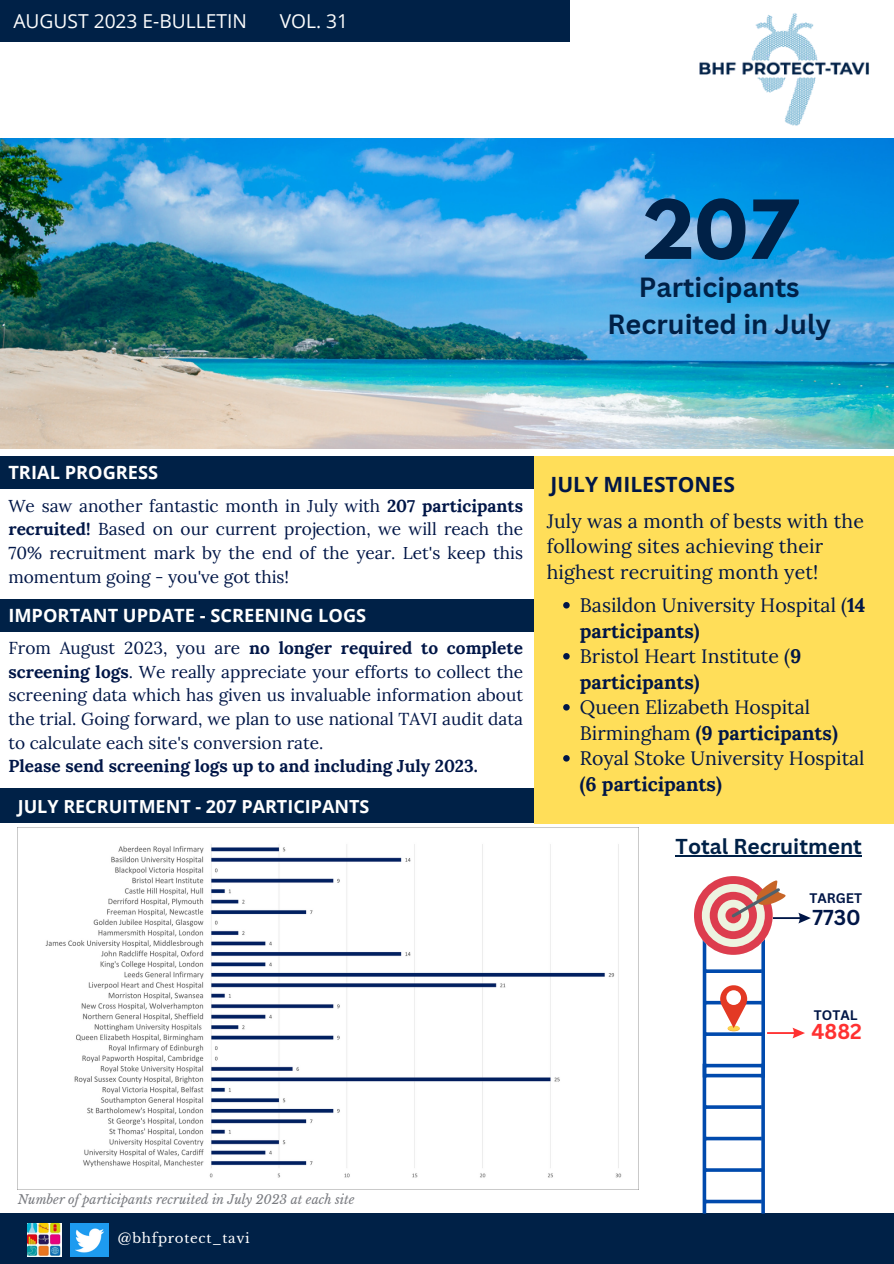
<style>
.page{position:relative;width:894px;height:1264px;background:#fff}
.page>*{position:absolute;margin:0;border:0;box-sizing:border-box;transform-origin:0 0}
.t1{font:700 72px "League Spartan";color:#002147}
.t2{font:700 27px/37.2px "Canva Sans";color:#002147;text-align:center}
.t3{font:700 21px "Canva Sans";color:#002147}
.t4{font:700 21px "Open Sans";color:#001647}
.t5{font:700 21px "Canva Sans";color:#001647}
.t6{font:700 21px "Canva Sans";color:#ff3131}
.t7{font:19.5px/25.5px "Lora";color:#001647}
.t8{font:19.2px "Open Sans";color:#fdfdfd}
.t9{font:700 18.3px "Open Sans";color:#fff}
.t10{font:700 18px "Open Sans";color:#fff}
.t11{font:17.25px/23.7px "Lora";color:#001647;text-align:justify}
.t12{font:700 17.25px "Lora";color:#001647}
.t13{font:13.5px "Libre Baskerville";letter-spacing:.05em;color:#fff}
.t14{font:700 13.5px "Canva Sans";color:#001647}
.t15{font:italic 12.6px "Libre Baskerville";color:#797b80}
.s1{font-weight:700}
</style>
<div class="page">
<div style="left:0;top:0;width:570px;height:42px;background:#002147"></div>
<div style="left:0;top:1213px;width:893px;height:50px;background:#002147"></div>
<img style="left:71px;top:1223px;width:37px;height:33px">
<img style="left:27px;top:1223px;width:34px;height:33px">
<img style="left:699px;top:13px;width:170px;height:113px">
<div style="left:534px;top:456px;width:359px;height:367px;background:#ffde59"></div>
<div style="left:0;top:788px;width:534px;height:35px;background:#002147"></div>
<div style="left:0;top:456px;width:534px;height:33px;background:#002147"></div>
<img style="left:18px;top:827px;width:620px;height:351px">
<img style="left:0;top:139px;width:893px;height:309px">
<div style="left:0;top:598px;width:534px;height:33px;background:#002147"></div>
<svg style="left:694px;top:876px;width:116px;height:337px"></svg>
<div style="left:726px;top:990px;width:14px;height:14px;background:#fff;border-radius:50%"></div>
<svg style="left:563px;top:602px;width:6px;height:6px"></svg>
<svg style="left:563px;top:653px;width:6px;height:6px"></svg>
<svg style="left:563px;top:704px;width:6px;height:6px"></svg>
<svg style="left:563px;top:755px;width:6px;height:6px"></svg>
<hr style="left:675px;top:855px;width:186px;height:1px;background:#002147">
<p class="t8" style="left:13px;top:8px;width:235px">AUGUST 2023 E-BULLETIN</p>
<p class="t8" style="left:280px;top:8px;width:70px">VOL. 31</p>
<p class="t1" style="left:640px;top:194px;width:158px">207</p>
<p class="t2" style="left:607px;top:268px;width:225px">Participants<br>Recruited in July</p>
<p class="t9" style="left:8px;top:459px;width:151px">TRIAL PROGRESS</p>
<p class="t11" style="left:8px;top:493px;width:516px">We saw another fantastic month in July with <span class="s1">207 participants recruited!</span> Based on our current projection, we will reach the 70% recruitment mark by the end of the year. Let's keep this momentum going - you've got this!</p>
<h2 class="t9" style="left:8px;top:602px;width:359px">IMPORTANT UPDATE - SCREENING LOGS</h2>
<h5 class="t11" style="left:8px;top:636px;width:516px">From August 2023, you are <span class="s1">no longer required to complete screening logs</span>. We really appreciate your efforts to collect the screening data which has given us invaluable information about the trial. Going forward, we plan to use national TAVI audit data to calculate each site's conversion rate.</h5>
<p class="t12" style="left:8px;top:754px;width:471px">Please send screening logs up to and including July 2023.</p>
<p class="t10" style="left:18px;top:793px;width:353px">JULY RECRUITMENT - 207 PARTICIPANTS</p>
<p class="t4" style="left:550px;top:469px;width:186px">JULY MILESTONES</p>
<p class="t7" style="left:546px;top:508px;width:319px">July was a month of bests with the following sites achieving their highest recruiting month yet!</p>
<p class="t7" style="left:579px;top:592px;width:287px">Basildon University Hospital (<span class="s1">14 participants)</span></p>
<h3 class="t7" style="left:579px;top:643px;width:223px">Bristol Heart Institute (<span class="s1">9 participants)</span></h3>
<h6 class="t7" style="left:579px;top:694px;width:259px">Queen Elizabeth Hospital<br>Birmingham <span class="s1">(9 participants)</span></h6>
<p class="t7" style="left:579px;top:745px;width:286px">Royal Stoke University Hospital <span class="s1">(6 participants)</span></p>
<h5 class="t3" style="left:675px;top:831px;width:188px">Total Recruitment</h5>
<p class="t14" style="left:809px;top:888px;width:54px">TARGET</p>
<p class="t5" style="left:812px;top:902px;width:50px">7730</p>
<p class="t14" style="left:813px;top:1006px;width:45px">TOTAL</p>
<p class="t6" style="left:811px;top:1016px;width:52px">4882</p>
<p class="t15" style="left:18px;top:1192px;width:338px">Number of participants recruited in July 2023 at each site</p>
<p class="t13" style="left:118px;top:1230px;width:133px">@bhfprotect_tavi</p>
</div>
